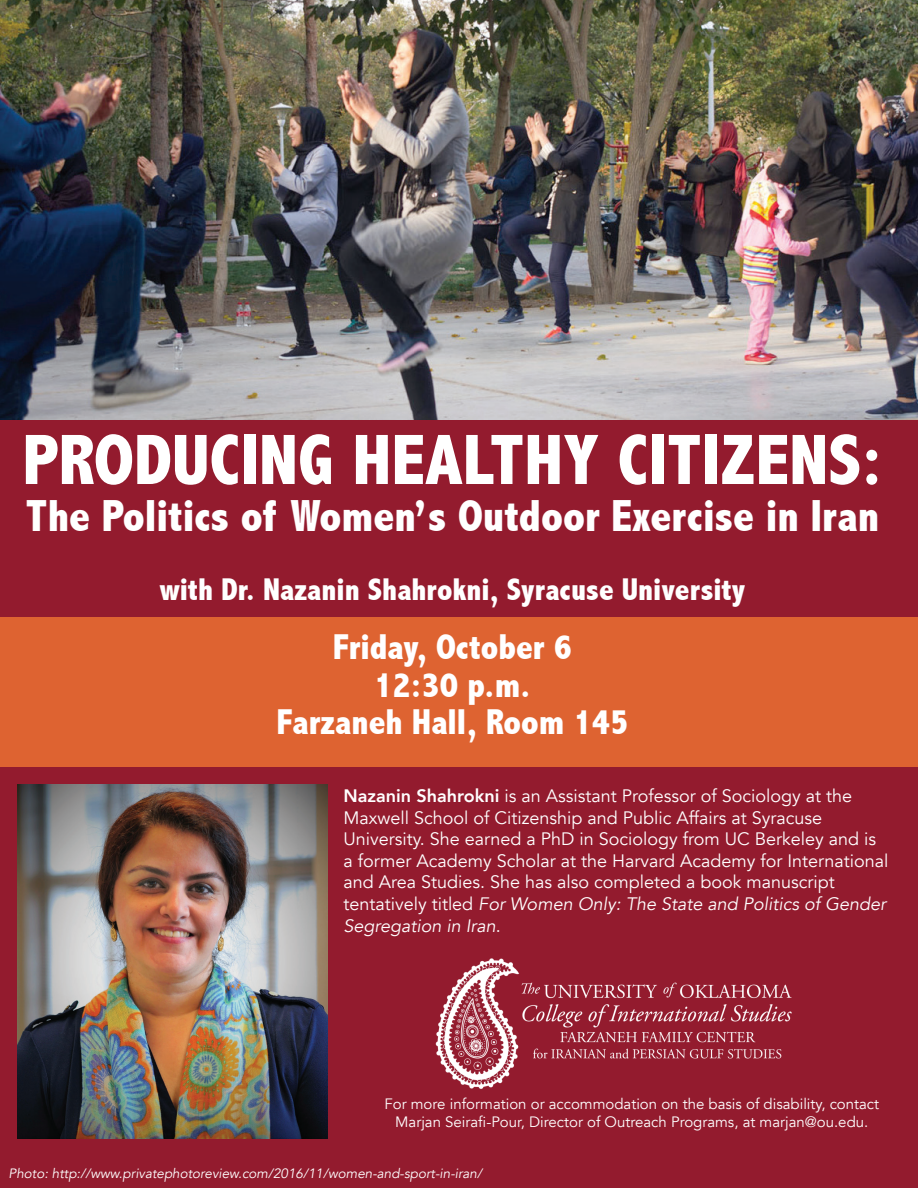
<style>
.page{position:relative;width:918px;height:1188px;background:#931b2e}
.page>*{position:absolute;margin:0;border:0;box-sizing:border-box;transform-origin:0 0}
.t1{font:800 condensed 72px "Abadi";color:#fff}
.t2{font:800 condensed 45px "Abadi";color:#fff}
.t3{font:800 condensed 36px/37.5px "Abadi";color:#fff;text-align:center}
.t4{font:800 condensed 31.5px "Abadi";color:#fff}
.t5{font:18px/21.6px "Avenir";color:#fff}
.t6{font:15px/18px "Avenir";color:#fff;text-align:center}
.t7{font:italic 13.5px "Avenir";color:#fff}
.s1{font-weight:800}
.s2{font-style:italic}
</style>
<div class="page">
<img style="left:0;top:0;width:918px;height:419px">
<div style="left:0;top:618px;width:918px;height:149px;background:#de6331"></div>
<img style="left:18px;top:784px;width:310px;height:354px">
<img style="left:435px;top:958px;width:357px;height:131px">
<h1 class="t1" style="left:23px;top:418px;width:861px">PRODUCING HEALTHY CITIZENS:</h1>
<h2 class="t2" style="left:26px;top:489px;width:855px">The Politics of Women’s Outdoor Exercise in Iran</h2>
<h3 class="t4" style="left:160px;top:571px;width:587px">with Dr. Nazanin Shahrokni, Syracuse University</h3>
<h3 class="t3" style="left:276px;top:629px;width:354px">Friday, October 6<br>12:30 p.m.<br>Farzaneh Hall, Room 145</h3>
<p class="t5" style="left:343px;top:785px;width:547px"><span class="s1">Nazanin Shahrokni</span> is an Assistant Professor of Sociology at the Maxwell School of Citizenship and Public Affairs at Syracuse University. She earned a PhD in Sociology from UC Berkeley and is a former Academy Scholar at the Harvard Academy for International and Area Studies. She has also completed a book manuscript tentatively titled <span class="s2">For Women Only: The State and Politics of Gender Segregation in Iran</span>.</p>
<p class="t6" style="left:384px;top:1095px;width:496px">For more information or accommodation on the basis of disability, contact<br>Marjan Seirafi-Pour, Director of Outreach Programs, at marjan@ou.edu.</p>
<p class="t7" style="left:9px;top:1165px;width:475px">Photo: http://www.privatephotoreview.com/2016/11/women-and-sport-in-iran/</p>
</div>
